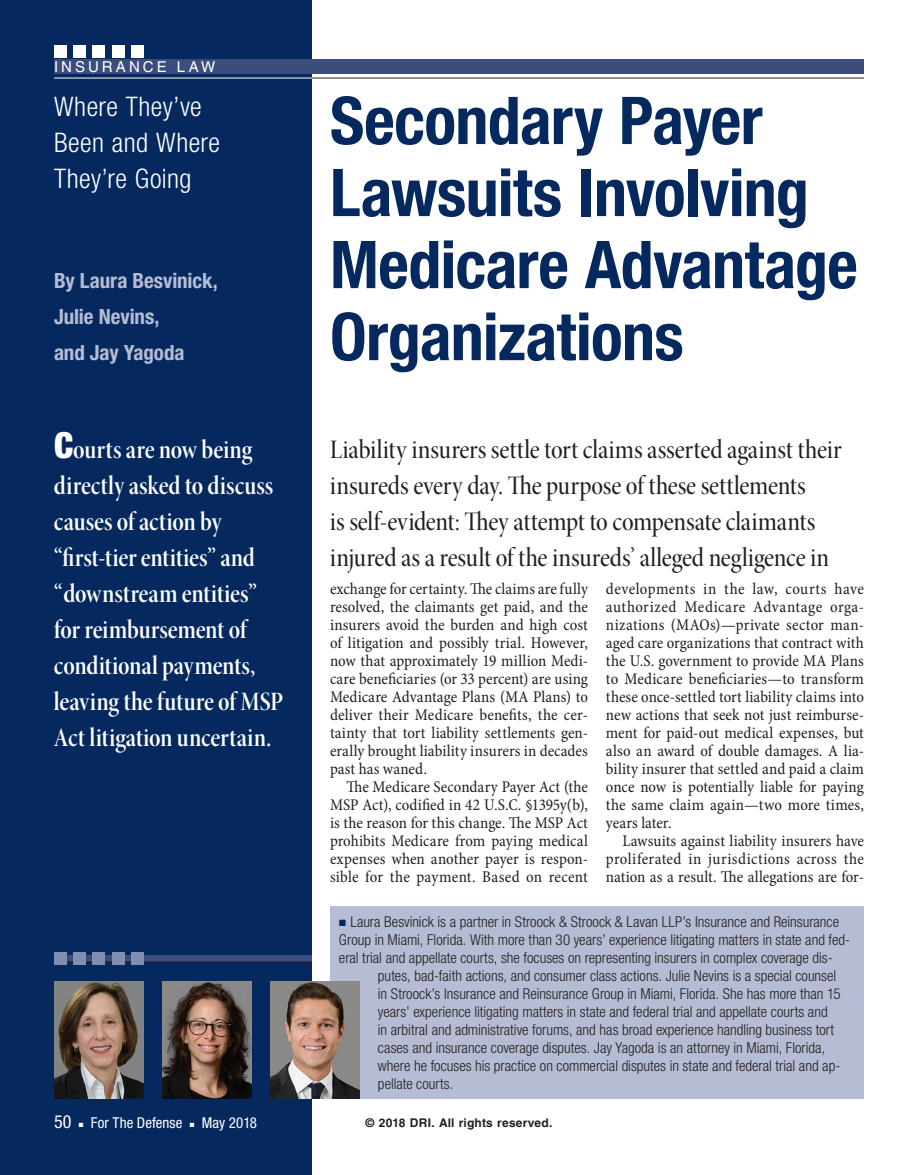
<style>
.page{position:relative;width:918px;height:1175px;background:#fff}
.page>*{position:absolute;margin:0;border:0;box-sizing:border-box;transform-origin:0 0}
.t1{font:700 condensed 66px/72px "Helvetica Neue";letter-spacing:-.01em;color:#05295f}
.t2{font:27px/36px "Minion Pro Medium Cn Disp";letter-spacing:-.005em;color:#231f20}
.t3{font:27px/36px "Minion Pro Semibold Cn Disp";letter-spacing:-.005em;color:#fff}
.t4{font:300 condensed 27px/36px "Helvetica Neue";letter-spacing:.015em;color:#fff}
.t5{font:700 condensed 21px/36px "Helvetica Neue";letter-spacing:-.005em;color:#b6bcd3}
.t6{font:condensed 18px "Helvetica Neue";color:#fff}
.t7{font:condensed 16.5px/18px "Minion Pro";letter-spacing:.005em;color:#231f20;text-align:justify}
.t8{font:300 condensed 15px/18px "Helvetica Neue";color:#231f20}
.t9{font:condensed 15px "Helvetica Neue";color:#fff}
.t10{font:15px "Helvetica";letter-spacing:.2em;color:#fff}
.t11{font:700 12px "Helvetica";letter-spacing:.015em;color:#231f20}
.s1{font-family:"Helvetica Neue";font-weight:900;font-stretch:condensed;font-size:36px}
.s2{color:#05295f}
</style>
<div class="page">
<div style="left:0;top:0;width:312px;height:1174px;background:#05295f"></div>
<div style="left:54px;top:956px;width:258px;height:6px;background:#3a4d7c"></div>
<hr style="left:54px;top:961px;width:258px;height:1px;background:#231f20">
<div style="left:54px;top:952px;width:12px;height:13px;background:#818db1"></div>
<div style="left:73px;top:952px;width:13px;height:13px;background:#818db1"></div>
<div style="left:93px;top:952px;width:12px;height:13px;background:#818db1"></div>
<div style="left:112px;top:952px;width:13px;height:13px;background:#818db1"></div>
<div style="left:132px;top:952px;width:12px;height:13px;background:#818db1"></div>
<div style="left:54px;top:45px;width:12px;height:12px;background:#fff"></div>
<div style="left:73px;top:45px;width:13px;height:12px;background:#fff"></div>
<div style="left:93px;top:45px;width:12px;height:12px;background:#fff"></div>
<div style="left:112px;top:45px;width:13px;height:12px;background:#fff"></div>
<div style="left:132px;top:45px;width:12px;height:12px;background:#fff"></div>
<div style="left:54px;top:59px;width:810px;height:15px;background:#3a4d7c"></div>
<hr style="left:312px;top:78px;width:552px;height:1px;background:#231f20">
<hr style="left:54px;top:78px;width:258px;height:1px;background:#fff">
<div style="left:330px;top:906px;width:534px;height:192px;background:#b6bcd3"></div>
<img style="left:54px;top:981px;width:90px;height:117px">
<img style="left:162px;top:981px;width:90px;height:117px">
<img style="left:270px;top:981px;width:90px;height:117px">
<p class="t10" style="left:54px;top:58px;width:163px">INSURANCE LAW</p>
<h2 class="t4" style="left:54px;top:88px;width:167px">Where They’ve<br>Been and Where<br>They’re Going</h2>
<h1 class="t1" style="left:330px;top:84px;width:529px">Secondary Payer<br>Lawsuits Involving<br>Medicare Advantage<br>Organizations</h1>
<p class="t5" style="left:54px;top:262px;width:165px">By Laura Besvinick,<br>Julie Nevins,<br>and Jay Yagoda</p>
<h2 class="t3" style="left:54px;top:431px;width:231px"><span class="s1">C</span>ourts are now being directly asked to discuss causes of action by “first-tier entities” and “downstream entities” for reimbursement of conditional payments, leaving the future of MSP<br>Act litigation uncertain.</h2>
<h2 class="t2" style="left:330px;top:431px;width:513px">Liability insurers settle tort claims asserted against their insureds every day. The purpose of these settlements<br>is self-evident: They attempt to compensate claimants injured as a result of the insureds’ alleged negligence in</h2>
<p class="t7" style="left:330px;top:580px;width:260px">exchange for certainty. The claims are fully resolved, the claimants get paid, and the insurers avoid the burden and high cost of litigation and possibly trial. However, now that approximately 19 million Medi&shy;care beneficiaries (or 33 percent) are using Medicare Advantage Plans (MA Plans) to deliver their Medicare benefits, the cer&shy;tainty that tort liability settlements gen&shy;erally brought liability insurers in decades past has waned.</p>
<p class="t7" style="left:330px;top:778px;width:260px;text-indent:16px">The Medicare Secondary Payer Act (the MSP Act), codified in 42 U.S.C. §1395y(b), is the reason for this change. The MSP Act prohibits Medicare from paying medical expenses when another payer is respon&shy;sible for the payment. Based on recent</p>
<p class="t7" style="left:606px;top:580px;width:260px">developments in the law, courts have authorized Medicare Advantage orga&shy;nizations (MAOs)—private sector man&shy;aged care organizations that contract with the U.S. government to provide MA Plans to Medicare beneficiaries—to transform these once-settled tort liability claims into new actions that seek not just reimburse&shy;ment for paid-out medical expenses, but also an award of double damages. A lia&shy;bility insurer that settled and paid a claim once now is potentially liable for paying the same claim again—two more times, years later.</p>
<p class="t7" style="left:606px;top:832px;width:260px;text-indent:16px">Lawsuits against liability insurers have proliferated in jurisdictions across the nation as a result. The allegations are for-</p>
<p class="t6" style="left:54px;top:1111px;width:19px">50</p>
<p class="t9" style="left:79px;top:1114px;width:105px">■ For The Defense</p>
<p class="t9" style="left:190px;top:1114px;width:69px">■ May 2018</p>
<p class="t8" style="left:339px;top:913px;width:513px"><span class="s2">■</span> Laura Besvinick is a partner in Stroock &amp; Stroock &amp; Lavan LLP’s Insurance and Reinsurance<br>Group in Miami, Florida. With more than 30 years’ experience litigating matters in state and fed&shy;eral trial and appellate courts, she focuses on representing insurers in complex coverage dis-</p>
<p class="t8" style="left:378px;top:967px;width:464px">putes, bad-faith actions, and consumer class actions. Julie Nevins is a special counsel in Stroock’s Insurance and Reinsurance Group in Miami, Florida. She has more than 15 years’ experience litigating matters in state and federal trial and appellate courts and<br>in arbitral and administrative forums, and has broad experience handling business tort cases and insurance coverage disputes. Jay Yagoda is an attorney in Miami, Florida, where he focuses his practice on commercial disputes in state and federal trial and ap&shy;pellate courts.</p>
<p class="t11" style="left:366px;top:1115px;width:188px">© 2018 DRI. All rights reserved.</p>
</div>
